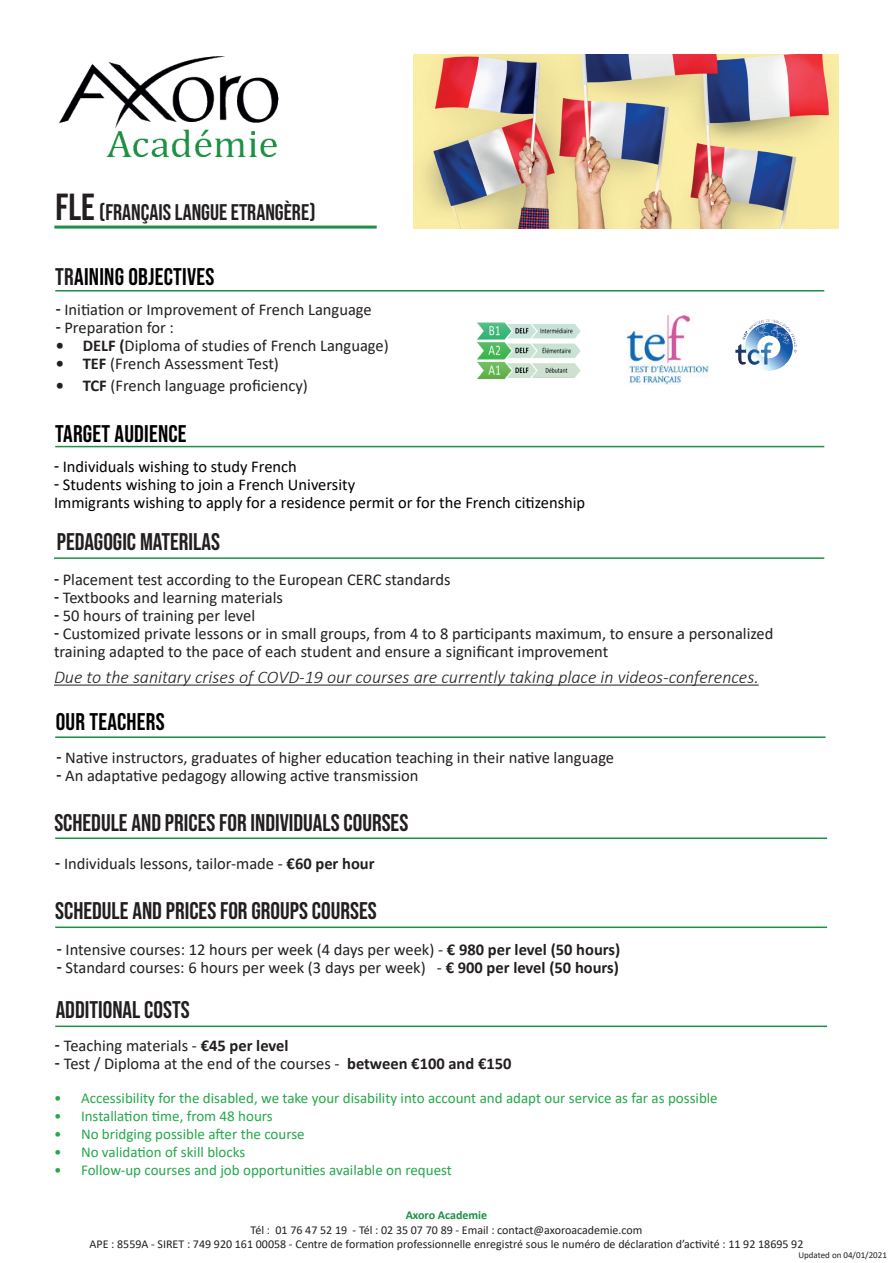
<style>
.page{position:relative;width:893px;height:1263px;background:#fff}
.page>*{position:absolute;margin:0;border:0;box-sizing:border-box;transform-origin:0 0}
.t1{font:24px "Bebas Neue";color:#231f20}
.t2{font:24px "Bebas Neue";letter-spacing:.01em;color:#000}
.t3{font:22.5px "Bebas Neue";color:#231f20}
.t4{font:italic 300 18px "Calibri";color:#231f20}
.t5{font:16.5px/18px "Calibri";color:#231f20}
.t6{font:16.5px/18px "Calibri";color:#000}
.t7{font:15px "Calibri";color:#25a84c}
.t8{font:12px/14.4px "Calibri";color:#231f20;text-align:center}
.t9{font:700 12px "Calibri";color:#1d9044}
.t10{font:9px "Calibri";color:#231f20}
.s1{font-size:37.5px}
.s2{color:#231f20}
.s3{font-weight:700}
.s4{font-weight:700;color:#231f20}
</style>
<div class="page">
<img style="left:414px;top:54px;width:425px;height:175px">
<hr style="left:54px;top:685px;width:705px;height:1px;background:#231f20">
<img style="left:735px;top:319px;width:62px;height:52px">
<img style="left:626px;top:315px;width:82px;height:70px">
<img style="left:477px;top:322px;width:104px;height:58px">
<hr style="left:54px;top:226px;width:323px;height:3px;background:#1d9044">
<hr style="left:55px;top:290px;width:769px;height:2px;background:#1d9044">
<hr style="left:54px;top:557px;width:770px;height:2px;background:#1d9044">
<hr style="left:55px;top:837px;width:772px;height:2px;background:#1d9044">
<hr style="left:55px;top:926px;width:772px;height:2px;background:#1d9044">
<hr style="left:55px;top:1025px;width:772px;height:2px;background:#1d9044">
<hr style="left:55px;top:446px;width:769px;height:1px;background:#1d9044">
<hr style="left:55px;top:736px;width:771px;height:2px;background:#1d9044">
<img style="left:59px;top:56px;width:220px;height:101px">
<h2 class="t3" style="left:56px;top:199px;width:262px"><span class="s1">FLE</span> (FRANÇAIS LANGUE ETRANGÈRE)</h2>
<h1 class="t2" style="left:55px;top:263px;width:161px"><span class="s2">TR</span>AINING OBJECTIVES</h1>
<p class="t5" style="left:56px;top:300px;width:318px"><span class="s3">-</span> Initiation or Improvement of French Language</p>
<p class="t5" style="left:56px;top:318px;width:120px"><span class="s3">-</span> Preparation for :</p>
<p class="t5" style="left:56px;top:336px;width:335px"><span class="s3">• DELF (</span>Diploma of studies of French Language)</p>
<p class="t5" style="left:56px;top:354px;width:225px"><span class="s3">• TEF</span> (French Assessment Test)</p>
<p class="t5" style="left:56px;top:376px;width:254px"><span class="s3">• TCF</span> (French language proficiency)</p>
<h1 class="t2" style="left:55px;top:420px;width:133px">TARGET AUDIENCE</h1>
<p class="t6" style="left:54px;top:457px;width:244px"><span class="s4">-</span> Individuals wishing to study French</p>
<p class="t6" style="left:54px;top:475px;width:533px"><span class="s4">-</span> Students wishing to join a French University<br>Immigrants wishing to apply for a residence permit or for the French citizenship</p>
<h1 class="t1" style="left:57px;top:528px;width:165px">PEDAGOGIC MATERILAS</h1>
<p class="t5" style="left:54px;top:570px;width:398px"><span class="s3">-</span> Placement test according to the European CERC standards</p>
<p class="t5" style="left:54px;top:588px;width:231px"><span class="s3">-</span> Textbooks and learning materials</p>
<p class="t5" style="left:54px;top:606px;width:203px"><span class="s3">-</span> 50 hours of training per level</p>
<p class="t5" style="left:54px;top:624px;width:721px"><span class="s3">-</span> Customized private lessons or in small groups, from 4 to 8 participants maximum, to ensure a personalized training adapted to the pace of each student and ensure a significant improvement</p>
<p class="t4" style="left:54px;top:666px;width:706px">Due to the sanitary crises of COVD-19 our courses are currently taking place in videos-conferences.</p>
<h1 class="t2" style="left:56px;top:708px;width:111px">OUR TEACHERS</h1>
<p class="t5" style="left:56px;top:748px;width:559px"><span class="s3">-</span> Native instructors, graduates of higher education teaching in their native language</p>
<p class="t5" style="left:56px;top:766px;width:364px"><span class="s3">-</span> An adaptative pedagogy allowing active transmission</p>
<h1 class="t1" style="left:54px;top:809px;width:355px">SCHEDULE AND PRICES FOR INDIVIDUALS COURSES</h1>
<p class="t5" style="left:55px;top:854px;width:321px"><span class="s3">-</span> Individuals lessons, tailor-made - <span class="s3">€60 per hour</span></p>
<h1 class="t1" style="left:55px;top:897px;width:323px">SCHEDULE AND PRICES FOR GROUPS COURSES</h1>
<p class="t5" style="left:57px;top:940px;width:565px"><span class="s3">-</span> Intensive courses: 12 hours per week (4 days per week) - <span class="s3">€ 980 per level (50 hours)</span></p>
<p class="t5" style="left:57px;top:958px;width:564px"><span class="s3">-</span> Standard courses: 6 hours per week (3 days per week) - <span class="s3">€ 900 per level (50 hours)</span></p>
<h1 class="t1" style="left:56px;top:996px;width:136px">ADDITIONAL COSTS</h1>
<p class="t5" style="left:55px;top:1036px;width:235px"><span class="s3">-</span> Teaching materials - <span class="s3">€45 per level</span></p>
<p class="t5" style="left:55px;top:1054px;width:458px"><span class="s3">-</span> Test / Diploma at the end of the courses - <span class="s3">between €100 and €150</span></p>
<p class="t7" style="left:54px;top:1088px;width:665px">• Accessibility for the disabled, we take your disability into account and adapt our service as far as possible</p>
<p class="t7" style="left:54px;top:1106px;width:220px">• Installation time, from 48 hours</p>
<p class="t7" style="left:54px;top:1124px;width:252px">• No bridging possible after the course</p>
<p class="t7" style="left:54px;top:1142px;width:193px">• No validation of skill blocks</p>
<p class="t7" style="left:54px;top:1160px;width:399px">• Follow-up courses and job opportunities available on request</p>
<p class="t9" style="left:406px;top:1207px;width:83px">Axoro Academie</p>
<p class="t8" style="left:90px;top:1222px;width:715px">Tél : 01 76 47 52 19 - Tél : 02 35 07 70 89 - Email : contact@axoroacademie.com<br>APE : 8559A - SIRET : 749 920 161 00058 - Centre de formation professionnelle enregistré sous le numéro de déclaration d’activité : 11 92 18695 92</p>
<p class="t10" style="left:798px;top:1249px;width:90px">Updated on 04/01/2021</p>
</div>
